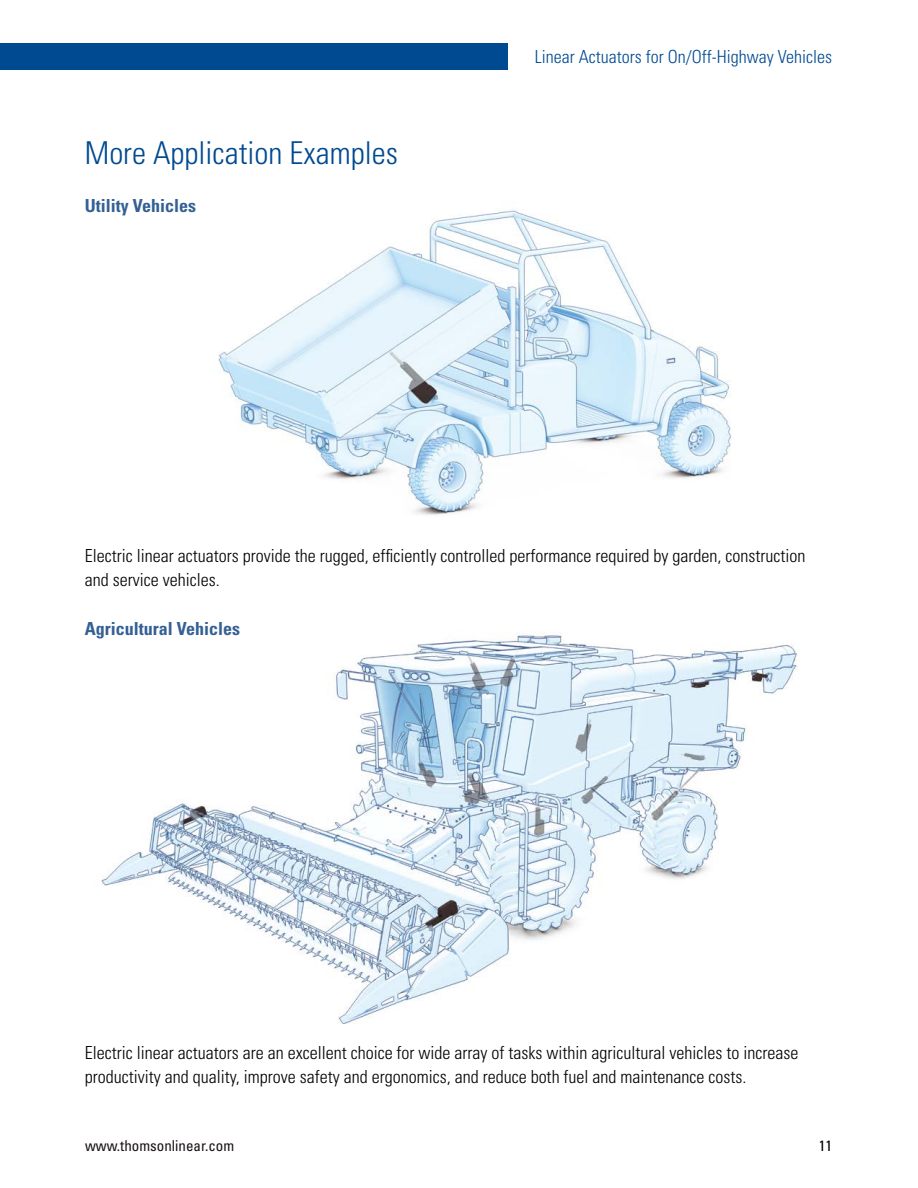
<style>
.page{position:relative;width:918px;height:1188px;background:#fff}
.page>*{position:absolute;margin:0;border:0;box-sizing:border-box;transform-origin:0 0}
.t1{font:300 condensed 31.5px "Univers";color:#004a91}
.t2{font:300 condensed 18px/24px "Univers";color:#000}
.t3{font:300 condensed 18px "Univers";color:#004a91}
.t4{font:700 condensed 18px "Univers";color:#346094}
.t5{font:condensed 15px "Univers";color:#171016}
.t6{font:condensed 15px "Univers";color:#000}
</style>
<div class="page">
<img style="left:101px;top:633px;width:698px;height:391px">
<img style="left:218px;top:210px;width:513px;height:305px">
<div style="left:0;top:43px;width:508px;height:27px;background:#004a91"></div>
<h1 class="t1" style="left:85px;top:134px;width:315px">More Application Examples</h1>
<p class="t4" style="left:85px;top:194px;width:113px">Utility Vehicles</p>
<p class="t3" style="left:535px;top:46px;width:299px">Linear Actuators for On/Off-Highway Vehicles</p>
<p class="t2" style="left:85px;top:544px;width:722px">Electric linear actuators provide the rugged, efficiently controlled performance required by garden, construction and service vehicles.</p>
<p class="t4" style="left:85px;top:617px;width:157px">Agricultural Vehicles</p>
<p class="t2" style="left:85px;top:1041px;width:715px">Electric linear actuators are an excellent choice for wide array of tasks within agricultural vehicles to increase productivity and quality, improve safety and ergonomics, and reduce both fuel and maintenance costs.</p>
<p class="t5" style="left:85px;top:1136px;width:151px">www.thomsonlinear.com</p>
<p class="t6" style="left:819px;top:1136px;width:15px">11</p>
</div>
